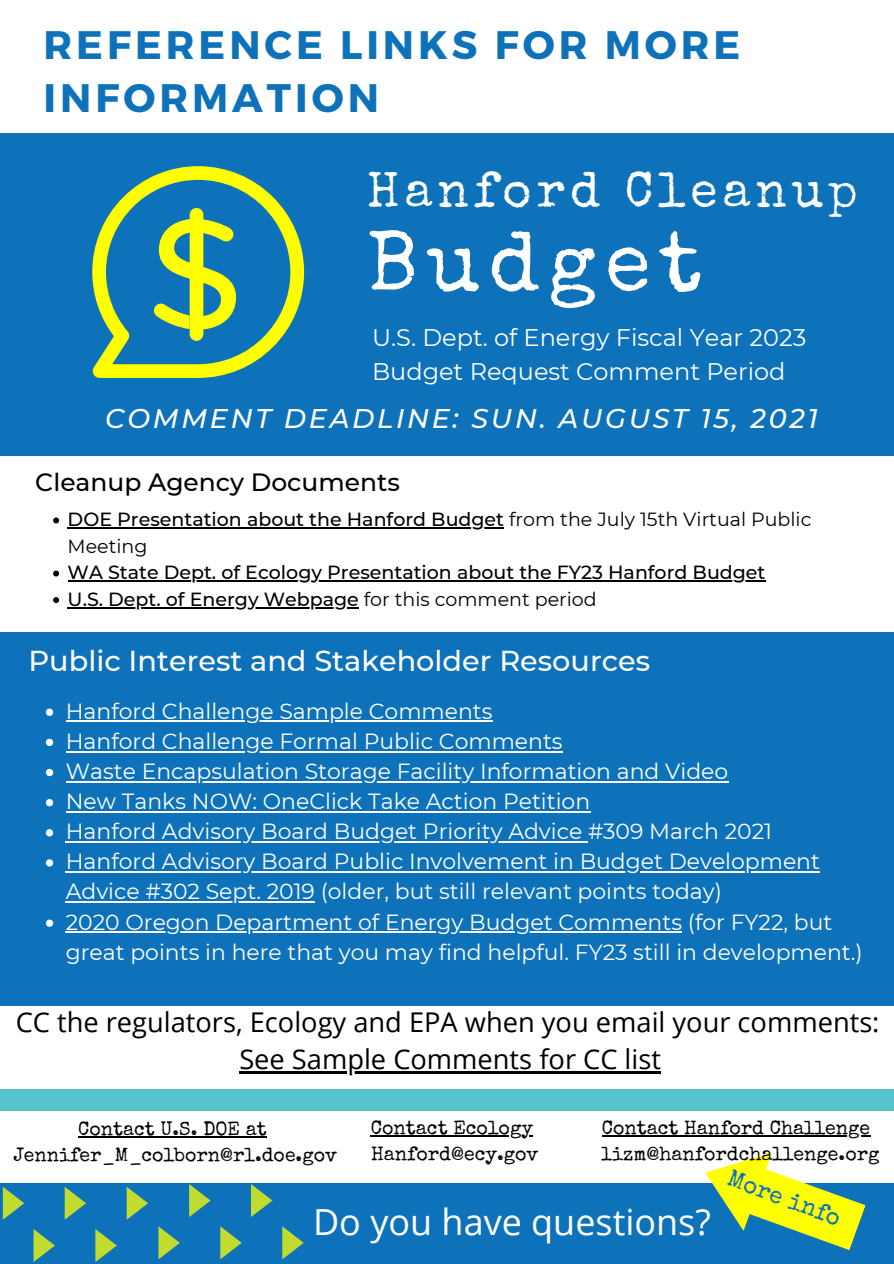
<style>
.page{position:relative;width:894px;height:1264px;background:#fff}
.page>*{position:absolute;margin:0;border:0;box-sizing:border-box;transform-origin:0 0}
.t1{font:84px "Special Elite";letter-spacing:.1em;color:#fff}
.t2{font:49.65px "Special Elite";letter-spacing:.1em;color:#fff}
.t3{font:700 39.75px/53.4px "Montserrat";letter-spacing:.1em;color:#0d72b9}
.t4{font:36px "Open Sans";color:#fff}
.t5{font:500 28.8px "Montserrat";color:#fff}
.t6{font:27.3px "Open Sans";color:#000}
.t7{font:italic 500 27px "Montserrat";letter-spacing:.1em;color:#fff}
.t8{font:500 24.9px "Montserrat";color:#000}
.t9{font:24px/33.6px "Montserrat";color:#fff}
.t10{font:24px "Special Elite";color:#0d72b9}
.t11{font:21.9px/30.2px "Montserrat";color:#fff}
.t12{font:19.5px/26.2px "Special Elite";color:#000}
.t13{font:500 19.05px/26.5px "Montserrat";color:#000}
.s1{font-weight:400}
</style>
<div class="page">
<div style="left:0;top:1183px;width:893px;height:80px;background:#0d72b9"></div>
<div style="left:0;top:133px;width:893px;height:322px;background:#0d72b9"></div>
<svg style="left:53px;top:517px;width:6px;height:6px"></svg>
<hr style="left:68px;top:527px;width:49px;height:2px;background:#000">
<hr style="left:117px;top:527px;width:387px;height:2px;background:#000">
<svg style="left:53px;top:570px;width:6px;height:6px"></svg>
<hr style="left:68px;top:580px;width:697px;height:2px;background:#000">
<svg style="left:53px;top:597px;width:6px;height:6px"></svg>
<hr style="left:68px;top:607px;width:291px;height:1px;background:#000">
<div style="left:0;top:632px;width:893px;height:374px;background:#0d72b9"></div>
<svg style="left:3px;top:1187px;width:21px;height:32px"></svg>
<svg style="left:65px;top:1187px;width:21px;height:32px"></svg>
<svg style="left:34px;top:1229px;width:21px;height:32px"></svg>
<svg style="left:95px;top:1229px;width:22px;height:32px"></svg>
<svg style="left:127px;top:1187px;width:21px;height:32px"></svg>
<svg style="left:158px;top:1226px;width:22px;height:33px"></svg>
<svg style="left:220px;top:1226px;width:22px;height:33px"></svg>
<svg style="left:189px;top:1184px;width:21px;height:32px"></svg>
<svg style="left:251px;top:1184px;width:21px;height:32px"></svg>
<svg style="left:282px;top:1226px;width:21px;height:33px"></svg>
<svg style="left:691px;top:1135px;width:180px;height:115px"></svg>
<svg style="left:46px;top:708px;width:7px;height:8px"></svg>
<hr style="left:66px;top:720px;width:426px;height:2px;background:#fff">
<svg style="left:46px;top:738px;width:7px;height:8px"></svg>
<hr style="left:66px;top:750px;width:496px;height:2px;background:#fff">
<svg style="left:46px;top:769px;width:7px;height:7px"></svg>
<hr style="left:66px;top:780px;width:662px;height:2px;background:#fff">
<svg style="left:46px;top:799px;width:7px;height:7px"></svg>
<hr style="left:66px;top:810px;width:524px;height:2px;background:#fff">
<svg style="left:46px;top:829px;width:7px;height:7px"></svg>
<hr style="left:66px;top:841px;width:522px;height:1px;background:#fff">
<svg style="left:46px;top:859px;width:7px;height:7px"></svg>
<hr style="left:66px;top:871px;width:753px;height:2px;background:#fff">
<hr style="left:66px;top:901px;width:249px;height:2px;background:#fff">
<svg style="left:46px;top:919px;width:7px;height:7px"></svg>
<hr style="left:66px;top:931px;width:616px;height:2px;background:#fff">
<svg style="left:92px;top:166px;width:212px;height:212px"></svg>
<hr style="left:601px;top:1135px;width:269px;height:1px;background:#000">
<hr style="left:78px;top:1136px;width:188px;height:1px;background:#000">
<hr style="left:371px;top:1135px;width:162px;height:1px;background:#000">
<hr style="left:239px;top:1071px;width:421px;height:2px;background:#000">
<div style="left:0;top:1089px;width:893px;height:22px;background:#55c4cc"></div>
<p class="t3" style="left:43px;top:16px;width:698px">REFERENCE LINKS FOR MORE<br>INFORMATION</p>
<p class="t2" style="left:367px;top:171px;width:492px">Hanford Cleanup</p>
<p class="t1" style="left:367px;top:230px;width:336px">Budget</p>
<p class="t9" style="left:372px;top:321px;width:435px">U.S. Dept. of Energy Fiscal Year 2023<br>Budget Request Comment Period</p>
<p class="t7" style="left:105px;top:401px;width:713px">COMMENT DEADLINE: SUN. AUGUST 15, 2021</p>
<p class="t8" style="left:35px;top:467px;width:366px">Cleanup Agency Documents</p>
<p class="t13" style="left:68px;top:506px;width:745px">DOE Presentation about the Hanford Budget <span class="s1">from the July 15th Virtual Public<br>Meeting</span></p>
<p class="t13" style="left:68px;top:559px;width:699px">WA State Dept. of Ecology Presentation about the FY23 Hanford Budget</p>
<p class="t13" style="left:68px;top:585px;width:530px">U.S. Dept. of Energy Webpage <span class="s1">for this comment period</span></p>
<p class="t5" style="left:29px;top:643px;width:623px">Public Interest and Stakeholder Resources</p>
<p class="t11" style="left:66px;top:695px;width:428px">Hanford Challenge Sample Comments</p>
<p class="t11" style="left:66px;top:725px;width:498px">Hanford Challenge Formal Public Comments</p>
<p class="t11" style="left:66px;top:756px;width:663px">Waste Encapsulation Storage Facility Information and Video</p>
<p class="t11" style="left:66px;top:786px;width:525px">New Tanks NOW: OneClick Take Action Petition</p>
<p class="t11" style="left:66px;top:816px;width:707px">Hanford Advisory Board Budget Priority Advice #309 March 2021</p>
<p class="t11" style="left:66px;top:846px;width:755px">Hanford Advisory Board Public Involvement in Budget Development<br>Advice #302 Sept. 2019 (older, but still relevant points today)</p>
<p class="t11" style="left:66px;top:906px;width:798px">2020 Oregon Department of Energy Budget Comments (for FY22, but great points in here that you may find helpful. FY23 still in development.)</p>
<p class="t6" style="left:16px;top:1002px;width:865px">CC the regulators, Ecology and EPA when you email your comments:</p>
<p class="t6" style="left:239px;top:1039px;width:423px">See Sample Comments for CC list</p>
<p class="t12" style="left:78px;top:1117px;width:190px">Contact U.S. DOE at</p>
<p class="t12" style="left:13px;top:1143px;width:325px">Jennifer_M_colborn@rl.doe.gov</p>
<p class="t12" style="left:371px;top:1116px;width:164px">Contact Ecology</p>
<p class="t12" style="left:371px;top:1142px;width:169px">Hanford@ecy.gov</p>
<p class="t12" style="left:601px;top:1117px;width:279px">Contact Hanford Challenge lizm@hanfordchallenge.org</p>
<p class="t4" style="left:313px;top:1196px;width:399px">Do you have questions?</p>
<p class="t10" style="left:731px;top:1168px;width:120px;rotate:20deg">More info</p>
</div>
